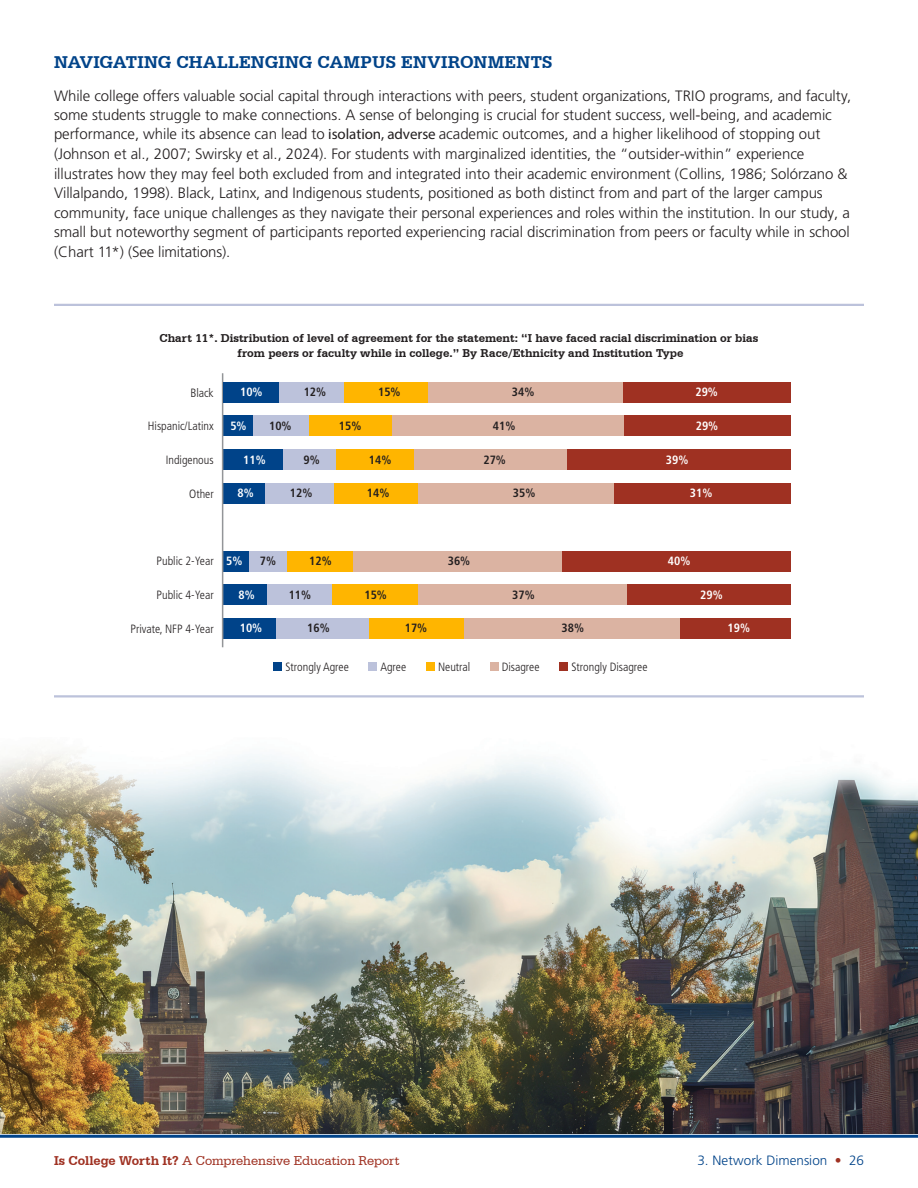
<style>
.page{position:relative;width:918px;height:1188px;background:#fff}
.page>*{position:absolute;margin:0;border:0;box-sizing:border-box;transform-origin:0 0}
.Main_Text{font:700 18px "Serifa BT";letter-spacing:.01em;color:#004389}
.Main_Text-2{font:300 15px/19.5px "Frutiger LT Std";letter-spacing:-.005em;color:#231f20}
.t1{font:13.5px "Serifa BT";letter-spacing:-.01em;color:#9f3122}
.t2{font:300 13.5px "Frutiger LT Std";letter-spacing:.005em;color:#004389}
.t3{font:700 12px/14.4px "Serifa BT";color:#231f20;text-align:center}
.t4{font:300 condensed 12px "Frutiger LT Std";color:#231f20}
.t5{font:700 condensed 12px "Frutiger LT Std";color:#231f20}
.t6{font:700 condensed 12px "Frutiger LT Std";color:#fff}
.s1{font-family:"Myriad Pro";font-weight:400}
.s2{font-weight:700}
.s3{color:#9f3122}
</style>
<div class="page">
<hr style="left:0;top:1135px;width:918px;height:3px;background:#004389">
<img style="left:0;top:751px;width:918px;height:383px">
<div style="left:274px;top:662px;width:8px;height:9px;background:#004389"></div>
<div style="left:369px;top:662px;width:8px;height:9px;background:#bcc2db"></div>
<div style="left:426px;top:662px;width:8px;height:9px;background:#ffb500"></div>
<div style="left:490px;top:662px;width:8px;height:9px;background:#dbb3a2"></div>
<div style="left:559px;top:662px;width:9px;height:9px;background:#9f3122"></div>
<div style="left:623px;top:416px;width:168px;height:20px;background:#9f3122"></div>
<div style="left:392px;top:416px;width:231px;height:20px;background:#dbb3a2"></div>
<div style="left:308px;top:416px;width:84px;height:20px;background:#ffb500"></div>
<div style="left:253px;top:416px;width:55px;height:20px;background:#bcc2db"></div>
<div style="left:223px;top:416px;width:30px;height:20px;background:#004389"></div>
<div style="left:567px;top:450px;width:224px;height:20px;background:#9f3122"></div>
<div style="left:414px;top:450px;width:153px;height:20px;background:#dbb3a2"></div>
<div style="left:336px;top:450px;width:78px;height:20px;background:#ffb500"></div>
<div style="left:283px;top:450px;width:53px;height:20px;background:#bcc2db"></div>
<div style="left:223px;top:450px;width:60px;height:20px;background:#004389"></div>
<div style="left:614px;top:483px;width:177px;height:20px;background:#9f3122"></div>
<div style="left:417px;top:483px;width:197px;height:20px;background:#dbb3a2"></div>
<div style="left:334px;top:483px;width:83px;height:20px;background:#ffb500"></div>
<div style="left:265px;top:483px;width:69px;height:20px;background:#bcc2db"></div>
<div style="left:223px;top:483px;width:42px;height:20px;background:#004389"></div>
<div style="left:561px;top:551px;width:230px;height:20px;background:#9f3122"></div>
<div style="left:352px;top:551px;width:209px;height:20px;background:#dbb3a2"></div>
<div style="left:287px;top:551px;width:65px;height:20px;background:#ffb500"></div>
<div style="left:249px;top:551px;width:38px;height:20px;background:#bcc2db"></div>
<div style="left:223px;top:551px;width:26px;height:20px;background:#004389"></div>
<div style="left:627px;top:585px;width:164px;height:20px;background:#9f3122"></div>
<div style="left:418px;top:585px;width:209px;height:20px;background:#dbb3a2"></div>
<div style="left:332px;top:585px;width:86px;height:20px;background:#ffb500"></div>
<div style="left:267px;top:585px;width:65px;height:20px;background:#bcc2db"></div>
<div style="left:223px;top:585px;width:44px;height:20px;background:#004389"></div>
<div style="left:680px;top:618px;width:111px;height:20px;background:#9f3122"></div>
<div style="left:463px;top:618px;width:217px;height:20px;background:#dbb3a2"></div>
<div style="left:368px;top:618px;width:95px;height:20px;background:#ffb500"></div>
<div style="left:276px;top:618px;width:92px;height:20px;background:#bcc2db"></div>
<div style="left:223px;top:618px;width:53px;height:20px;background:#004389"></div>
<hr style="left:222px;top:373px;width:1px;height:274px;background:#939598">
<div style="left:622px;top:382px;width:169px;height:20px;background:#9f3122"></div>
<div style="left:428px;top:382px;width:194px;height:20px;background:#dbb3a2"></div>
<div style="left:344px;top:382px;width:84px;height:20px;background:#ffb500"></div>
<div style="left:279px;top:382px;width:65px;height:20px;background:#bcc2db"></div>
<div style="left:223px;top:382px;width:56px;height:20px;background:#004389"></div>
<hr style="left:54px;top:695px;width:810px;height:3px;background:#bcc2db">
<hr style="left:54px;top:304px;width:810px;height:2px;background:#bcc2db">
<p class="Main_Text" style="left:54px;top:51px;width:500px">NAVIGATING CHALLENGING CAMPUS ENVIRONMENTS</p>
<p class="Main_Text-2" style="left:54px;top:86px;width:799px">While college offers valuable social capital through interactions with peers, student organizations, TRIO programs, and faculty, some students struggle to make connections. A sense of belonging is crucial for student success, well-being, and academic performance, while its absence can lead to <span class="s1">isolation, adverse</span> academic outcomes, and a higher likelihood of stopping out (Johnson et al., 2007; Swirsky et al., 2024). For students with marginalized identities, the “outsider-within” experience illustrates how they may feel both excluded from and integrated into their academic environment (Collins, 1986; Solórzano &amp; Villalpando, 1998). Black, Latinx, and Indigenous students, positioned as both distinct from and part of the larger campus community, face unique challenges as they navigate their personal experiences and roles within the institution. In our study, a small but noteworthy segment of participants reported experiencing racial discrimination from peers or faculty while in school (Chart 11*) (See limitations).</p>
<p class="t3" style="left:160px;top:331px;width:600px">Chart 11*. Distribution of level of agreement for the statement: “I have faced racial discrimination or bias from peers or faculty while in college.” By Race/Ethnicity and Institution Type</p>
<p class="t4" style="left:190px;top:386px;width:25px">Black</p>
<p class="t4" style="left:148px;top:419px;width:67px">Hispanic/Latinx</p>
<p class="t4" style="left:166px;top:453px;width:49px">Indigenous</p>
<p class="t4" style="left:189px;top:487px;width:26px">Other</p>
<p class="t6" style="left:240px;top:385px;width:24px">10%</p>
<p class="t5" style="left:304px;top:385px;width:24px">12%</p>
<p class="t5" style="left:378px;top:385px;width:24px">15%</p>
<p class="t5" style="left:512px;top:385px;width:24px">34%</p>
<p class="t6" style="left:695px;top:385px;width:24px">29%</p>
<p class="t6" style="left:230px;top:419px;width:18px">5%</p>
<p class="t5" style="left:269px;top:419px;width:24px">10%</p>
<p class="t5" style="left:339px;top:419px;width:24px">15%</p>
<p class="t5" style="left:493px;top:419px;width:24px">41%</p>
<p class="t6" style="left:696px;top:419px;width:24px">29%</p>
<p class="t6" style="left:243px;top:452px;width:24px">11%</p>
<p class="t5" style="left:304px;top:452px;width:18px">9%</p>
<p class="t5" style="left:369px;top:452px;width:24px">14%</p>
<p class="t5" style="left:483px;top:452px;width:24px">27%</p>
<p class="t6" style="left:666px;top:452px;width:24px">39%</p>
<p class="t6" style="left:238px;top:486px;width:18px">8%</p>
<p class="t5" style="left:290px;top:486px;width:24px">12%</p>
<p class="t5" style="left:367px;top:486px;width:24px">14%</p>
<p class="t5" style="left:513px;top:486px;width:24px">35%</p>
<p class="t6" style="left:690px;top:486px;width:24px">31%</p>
<p class="t4" style="left:157px;top:554px;width:59px">Public 2-Year</p>
<p class="t4" style="left:157px;top:588px;width:59px">Public 4-Year</p>
<p class="t4" style="left:131px;top:622px;width:85px">Private, NFP 4-Year</p>
<p class="t6" style="left:226px;top:554px;width:18px">5%</p>
<p class="t5" style="left:260px;top:554px;width:18px">7%</p>
<p class="t5" style="left:309px;top:554px;width:24px">12%</p>
<p class="t5" style="left:448px;top:554px;width:24px">36%</p>
<p class="t6" style="left:668px;top:554px;width:24px">40%</p>
<p class="t6" style="left:239px;top:587px;width:18px">8%</p>
<p class="t5" style="left:289px;top:587px;width:24px">11%</p>
<p class="t5" style="left:364px;top:587px;width:24px">15%</p>
<p class="t5" style="left:512px;top:587px;width:24px">37%</p>
<p class="t6" style="left:700px;top:587px;width:24px">29%</p>
<p class="t6" style="left:240px;top:621px;width:24px">10%</p>
<p class="t5" style="left:307px;top:621px;width:24px">16%</p>
<p class="t5" style="left:405px;top:621px;width:24px">17%</p>
<p class="t5" style="left:562px;top:621px;width:24px">38%</p>
<p class="t6" style="left:728px;top:621px;width:24px">19%</p>
<p class="t4" style="left:285px;top:660px;width:65px">Strongly Agree</p>
<p class="t4" style="left:380px;top:660px;width:27px">Agree</p>
<p class="t4" style="left:438px;top:660px;width:34px">Neutral</p>
<p class="t4" style="left:502px;top:660px;width:39px">Disagree</p>
<p class="t4" style="left:572px;top:660px;width:78px">Strongly Disagree</p>
<p class="t1" style="left:54px;top:1153px;width:347px"><span class="s2">Is College Worth It?</span> A Comprehensive Education Report</p>
<p class="t2" style="left:697px;top:1153px;width:168px">3. Network Dimension <span class="s3">•</span> 26</p>
</div>
